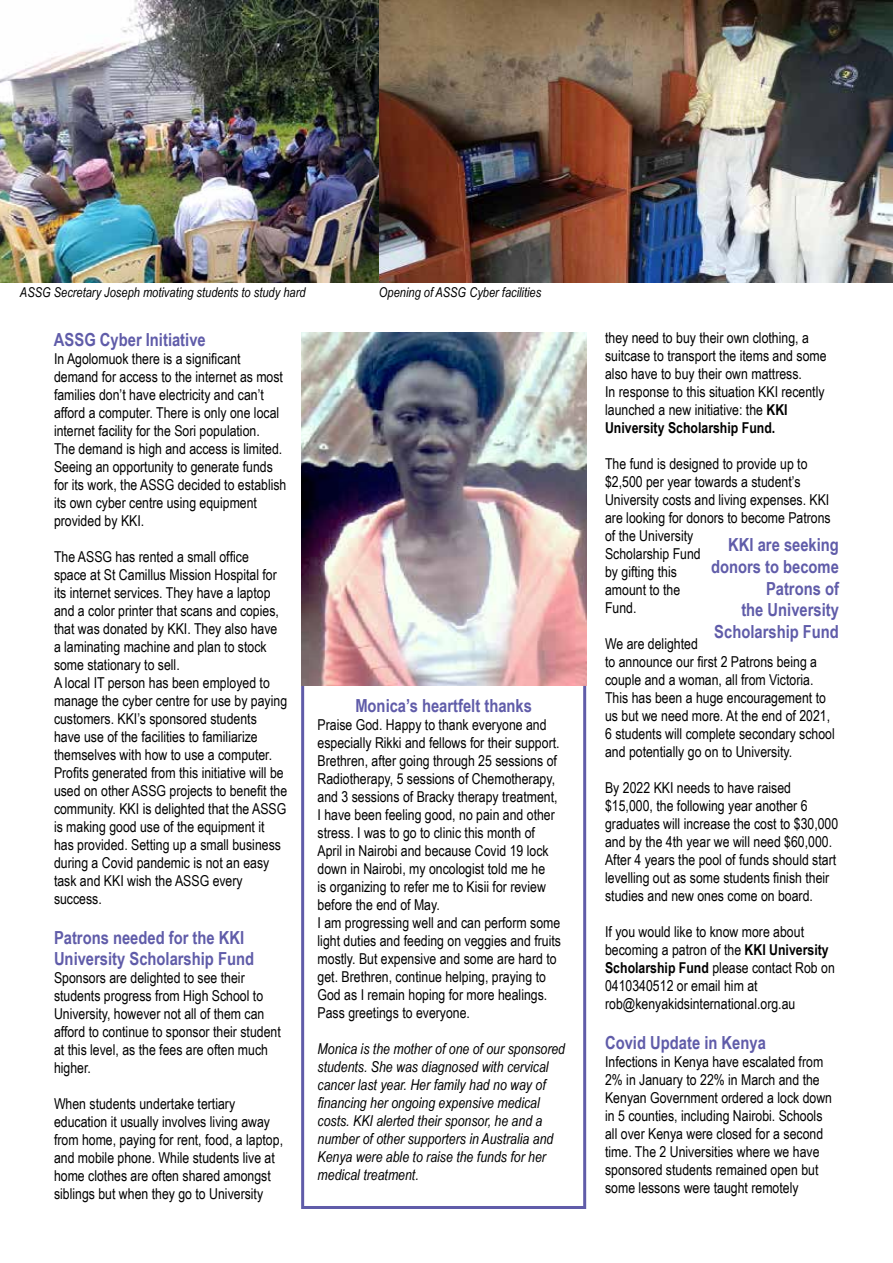
<style>
.page{position:relative;width:893px;height:1263px;background:#fff}
.page>*{position:absolute;margin:0;border:0;box-sizing:border-box;transform-origin:0 0}
.t1{font:700 18px/21.6px "Arial Narrow";color:#605ca9;text-align:right}
.t2{font:15px/18px "Arial Narrow";color:#000}
.t3{font:italic 15px/18px "Arial Narrow";color:#000}
.t4{font:italic 13.5px "Arial Narrow";color:#000}
.s1{font-weight:700}
</style>
<div class="page">
<img style="left:379px;top:0;width:514px;height:283px">
<img style="left:0;top:0;width:379px;height:283px">
<div style="left:301px;top:655px;width:285px;height:554px;border:3px solid #605ca9"></div>
<img style="left:301px;top:333px;width:285px;height:353px">
<p class="t4" style="left:20px;top:283px;width:287px">ASSG Secretary Joseph motivating students to study hard</p>
<p class="t4" style="left:379px;top:283px;width:164px">Opening of ASSG Cyber facilities</p>
<p class="t1" style="left:54px;top:328px;width:153px">ASSG Cyber Initiative</p>
<p class="t2" style="left:54px;top:349px;width:234px">In Agolomuok there is a significant demand for access to the internet as most families don’t have electricity and can’t afford a computer. There is only one local internet facility for the Sori population.<br>The demand is high and access is limited.<br>Seeing an opportunity to generate funds for its work, the ASSG decided to establish its own cyber centre using equipment provided by KKI.</p>
<p class="t2" style="left:54px;top:547px;width:235px">The ASSG has rented a small office<br>space at St Camillus Mission Hospital for its internet services. They have a laptop and a color printer that scans and copies, that was donated by KKI. They also have a laminating machine and plan to stock some stationary to sell.<br>A local IT person has been employed to manage the cyber centre for use by paying customers. KKI’s sponsored students have use of the facilities to familiarize themselves with how to use a computer.<br>Profits generated from this initiative will be used on other ASSG projects to benefit the community. KKI is delighted that the ASSG is making good use of the equipment it has provided. Setting up a small business during a Covid pandemic is not an easy task and KKI wish the ASSG every success.</p>
<p class="t1" style="left:54px;top:925px;width:202px;text-align:left">Patrons needed for the KKI<br>University Scholarship Fund</p>
<p class="t2" style="left:54px;top:968px;width:228px">Sponsors are delighted to see their students progress from High School to University, however not all of them can afford to continue to sponsor their student at this level, as the fees are often much higher.</p>
<p class="t2" style="left:54px;top:1094px;width:231px">When students undertake tertiary education it usually involves living away from home, paying for rent, food, a laptop, and mobile phone. While students live at home clothes are often shared amongst siblings but when they go to University</p>
<p class="t1" style="left:355px;top:693px;width:178px">Monica’s heartfelt thanks</p>
<p class="t2" style="left:318px;top:715px;width:245px">Praise God. Happy to thank everyone and especially Rikki and fellows for their support.<br>Brethren, after going through 25 sessions of Radiotherapy, 5 sessions of Chemotherapy, and 3 sessions of Bracky therapy treatment, I have been feeling good, no pain and other stress. I was to go to clinic this month of April in Nairobi and because Covid 19 lock down in Nairobi, my oncologist told me he<br>is organizing to refer me to Kisii for review before the end of May.<br>I am progressing well and can perform some light duties and feeding on veggies and fruits mostly. But expensive and some are hard to get. Brethren, continue helping, praying to God as I remain hoping for more healings.<br>Pass greetings to everyone.</p>
<p class="t3" style="left:318px;top:1039px;width:249px">Monica is the mother of one of our sponsored students. She was diagnosed with cervical cancer last year. Her family had no way of financing her ongoing expensive medical costs. KKI alerted their sponsor, he and a number of other supporters in Australia and Kenya were able to raise the funds for her medical treatment.</p>
<p class="t2" style="left:605px;top:328px;width:223px">they need to buy their own clothing, a suitcase to transport the items and some also have to buy their own mattress.<br>In response to this situation KKI recently launched a new initiative: the <span class="s1">KKI University Scholarship Fund.</span></p>
<p class="t2" style="left:605px;top:454px;width:227px">The fund is designed to provide up to $2,500 per year towards a student’s<br>University costs and living expenses. KKI are looking for donors to become Patrons of the University<br>Scholarship Fund<br>by gifting this<br>amount to the<br>Fund.</p>
<p class="t2" style="left:605px;top:634px;width:231px">We are delighted<br>to announce our first 2 Patrons being a couple and a woman, all from Victoria.<br>This has been a huge encouragement to us but we need more. At the end of 2021, 6 students will complete secondary school and potentially go on to University.</p>
<p class="t2" style="left:605px;top:778px;width:235px">By 2022 KKI needs to have raised $15,000, the following year another 6 graduates will increase the cost to $30,000 and by the 4th year we will need $60,000.<br>After 4 years the pool of funds should start levelling out as some students finish their studies and new ones come on board.</p>
<p class="t2" style="left:605px;top:922px;width:231px">If you would like to know more about becoming a patron of the <span class="s1">KKI University Scholarship Fund</span> please contact Rob on 0410340512 or email him at rob@kenyakidsinternational.org.au</p>
<p class="t1" style="left:605px;top:1031px;width:162px">Covid Update in Kenya</p>
<p class="t2" style="left:605px;top:1052px;width:228px">Infections in Kenya have escalated from 2% in January to 22% in March and the Kenyan Government ordered a lock down in 5 counties, including Nairobi. Schools all over Kenya were closed for a second time. The 2 Universities where we have sponsored students remained open but some lessons were taught remotely</p>
<p class="t1" style="left:711px;top:533px;width:129px">KKI are seeking donors to become<br>Patrons of<br>the University<br>Scholarship Fund</p>
</div>
